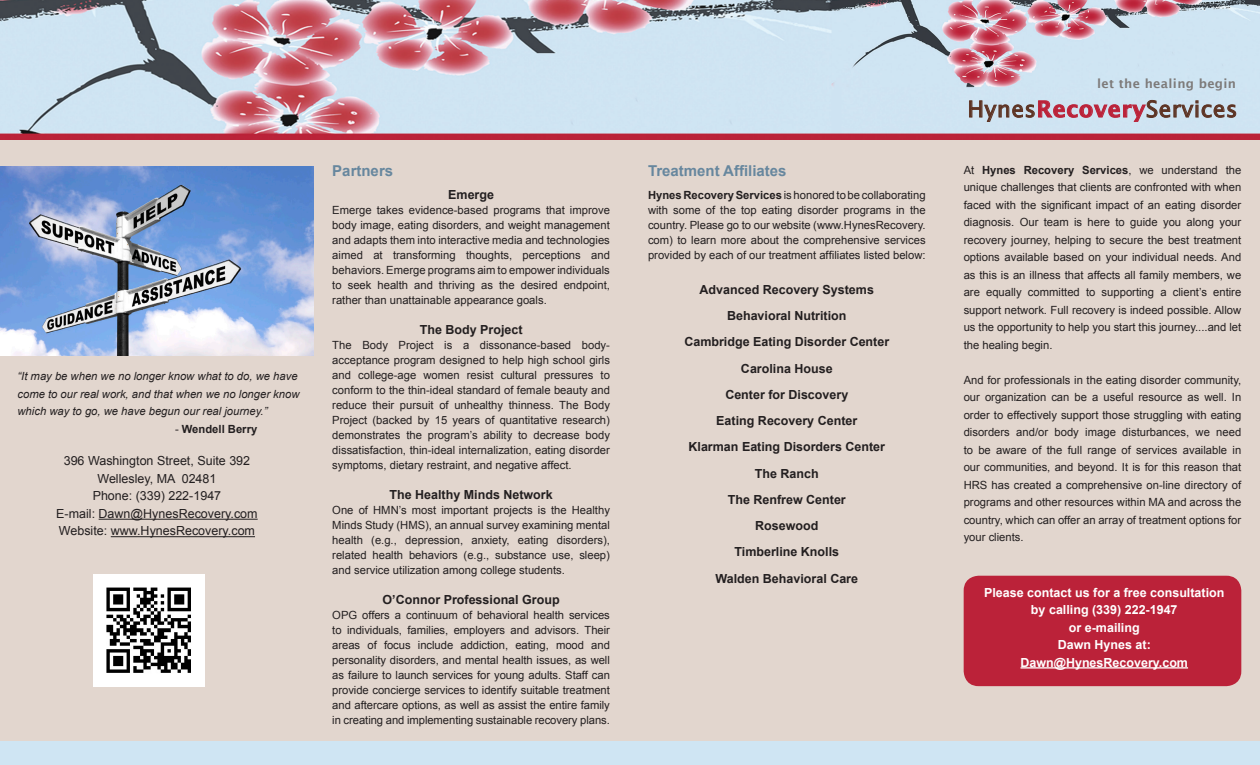
<style>
.page{position:relative;width:1260px;height:765px;background:#fff}
.page>*{position:absolute;margin:0;border:0;box-sizing:border-box;transform-origin:0 0}
.t1{font:22.5px "Lucida Sans";letter-spacing:.025em;color:#5d3323}
.t2{font:700 15px "Arial";color:#67879e}
.t3{font:700 12.5px "Arial";color:#231f20}
.t4{font:12.5px "Arial";color:#231f20}
.t5{font:700 12.5px "Arial";color:#fff}
.t6{font:600 12.5px "Lucida Sans";letter-spacing:.025em;color:#7d7a79}
.t7{font:11.25px/15px "Arial";color:#231f20;text-align:justify}
.t8{font:italic 11.25px/17.5px "Arial";color:#231f20}
.t9{font:700 11.25px "Arial";color:#231f20}
.s1{font-weight:400}
.s2{font-weight:700}
.s3{font-weight:600;color:#bb2239}
</style>
<div class="page">
<img style="left:0;top:0;width:1260px;height:140px">
<svg style="left:969px;top:100px;width:267px;height:22px;background:#bebcc7"></svg>
<div style="left:0;top:741px;width:1260px;height:24px;background:#cfe5f3"></div>
<div style="left:0;top:140px;width:1260px;height:601px;background:#e2d6ce"></div>
<div style="left:964px;top:576px;width:277px;height:110px;background:#bb2239;border-radius:15px"></div>
<hr style="left:1021px;top:667px;width:167px;height:2px;background:#fff">
<img style="left:0;top:167px;width:314px;height:188px">
<hr style="left:99px;top:519px;width:159px;height:1px;background:#231f20">
<hr style="left:111px;top:536px;width:144px;height:1px;background:#231f20">
<img style="left:93px;top:575px;width:112px;height:111px">
<p class="t8" style="left:18px;top:368px;width:284px">“It may be when we no longer know what to do, we have come to our real work, and that when we no longer know which way to go, we have begun our real journey.”</p>
<p class="t9" style="left:175px;top:421px;width:84px"><span class="s1">-</span> Wendell Berry</p>
<p class="t4" style="left:64px;top:453px;width:188px">396 Washington Street, Suite 392</p>
<p class="t4" style="left:97px;top:470px;width:121px">Wellesley, MA 02481</p>
<p class="t4" style="left:93px;top:488px;width:130px">Phone: (339) 222-1947</p>
<p class="t4" style="left:56px;top:505px;width:203px">E-mail: Dawn@HynesRecovery.com</p>
<p class="t4" style="left:59px;top:523px;width:198px">Website: www.HynesRecovery.com</p>
<p class="t2" style="left:332px;top:161px;width:62px">Partners</p>
<p class="t3" style="left:448px;top:186px;width:47px">Emerge</p>
<p class="t7" style="left:332px;top:203px;width:279px">Emerge takes evidence-based programs that improve body image, eating disorders, and weight management and adapts them into interactive media and technologies aimed at transforming thoughts, perceptions and behaviors. Emerge programs aim to empower individuals to seek health and thriving as the desired endpoint, rather than unattainable appearance goals.</p>
<p class="t3" style="left:420px;top:321px;width:104px">The Body Project</p>
<p class="t7" style="left:332px;top:338px;width:279px">The Body Project is a dissonance-based body&shy;acceptance program designed to help high school girls and college-age women resist cultural pressures to conform to the thin-ideal standard of female beauty and reduce their pursuit of unhealthy thinness. The Body Project (backed by 15 years of quantitative research) demonstrates the program’s ability to decrease body dissatisfaction, thin-ideal internalization, eating disorder symptoms, dietary restraint, and negative affect.</p>
<p class="t3" style="left:390px;top:486px;width:165px">The Healthy Minds Network</p>
<p class="t7" style="left:332px;top:503px;width:279px">One of HMN’s most important projects is the Healthy Minds Study (HMS), an annual survey examining mental health (e.g., depression, anxiety, eating disorders), related health behaviors (e.g., substance use, sleep) and service utilization among college students.</p>
<p class="t3" style="left:383px;top:591px;width:179px">O’Connor Professional Group</p>
<p class="t7" style="left:332px;top:608px;width:279px">OPG offers a continuum of behavioral health services to individuals, families, employers and advisors. Their areas of focus include addiction, eating, mood and personality disorders, and mental health issues, as well as failure to launch services for young adults. Staff can provide concierge services to identify suitable treatment and aftercare options, as well as assist the entire family in creating and implementing sustainable recovery plans.</p>
<p class="t2" style="left:648px;top:161px;width:140px">Treatment Affiliates</p>
<p class="t7" style="left:648px;top:188px;width:279px"><span class="s2">Hynes Recovery Services</span> is honored to be collaborating with some of the top eating disorder programs in the country. Please go to our website (www.HynesRecovery. com) to learn more about the comprehensive services provided by each of our treatment affiliates listed below:</p>
<p class="t3" style="left:700px;top:281px;width:176px">Advanced Recovery Systems</p>
<p class="t3" style="left:727px;top:307px;width:121px">Behavioral Nutrition</p>
<p class="t3" style="left:684px;top:334px;width:206px">Cambridge Eating Disorder Center</p>
<p class="t3" style="left:741px;top:360px;width:93px">Carolina House</p>
<p class="t3" style="left:725px;top:386px;width:124px">Center for Discovery</p>
<p class="t3" style="left:716px;top:412px;width:143px">Eating Recovery Center</p>
<p class="t3" style="left:689px;top:439px;width:198px">Klarman Eating Disorders Center</p>
<p class="t3" style="left:755px;top:465px;width:65px">The Ranch</p>
<p class="t3" style="left:728px;top:491px;width:120px">The Renfrew Center</p>
<p class="t3" style="left:755px;top:517px;width:65px">Rosewood</p>
<p class="t3" style="left:734px;top:544px;width:106px">Timberline Knolls</p>
<p class="t3" style="left:716px;top:570px;width:144px">Walden Behavioral Care</p>
<p class="t6" style="left:1097px;top:77px;width:140px">let the healing begin</p>
<p class="t1" style="left:968px;top:96px;width:271px">Hynes<span class="s3">Recovery</span>Services</p>
<p class="t7" style="left:964px;top:161px;width:279px;line-height:17.5px">At <span class="s2">Hynes Recovery Services</span>, we understand the unique challenges that clients are confronted with when faced with the significant impact of an eating disorder diagnosis. Our team is here to guide you along your recovery journey, helping to secure the best treatment options available based on your individual needs. And as this is an illness that affects all family members, we are equally committed to supporting a client’s entire support network. Full recovery is indeed possible. Allow us the opportunity to help you start this journey....and let the healing begin.</p>
<p class="t7" style="left:964px;top:371px;width:279px;line-height:17.5px">And for professionals in the eating disorder community, our organization can be a useful resource as well. In order to effectively support those struggling with eating disorders and/or body image disturbances, we need to be aware of the full range of services available in our communities, and beyond. It is for this reason that HRS has created a comprehensive on-line directory of programs and other resources within MA and across the country, which can offer an array of treatment options for your clients.</p>
<p class="t5" style="left:984px;top:584px;width:242px">Please contact us for a free consultation</p>
<p class="t5" style="left:1031px;top:601px;width:148px">by calling (339) 222-1947</p>
<p class="t5" style="left:1069px;top:619px;width:72px">or e-mailing</p>
<p class="t5" style="left:1058px;top:636px;width:95px">Dawn Hynes at:</p>
<p class="t5" style="left:1021px;top:654px;width:169px">Dawn@HynesRecovery.com</p>
</div>
